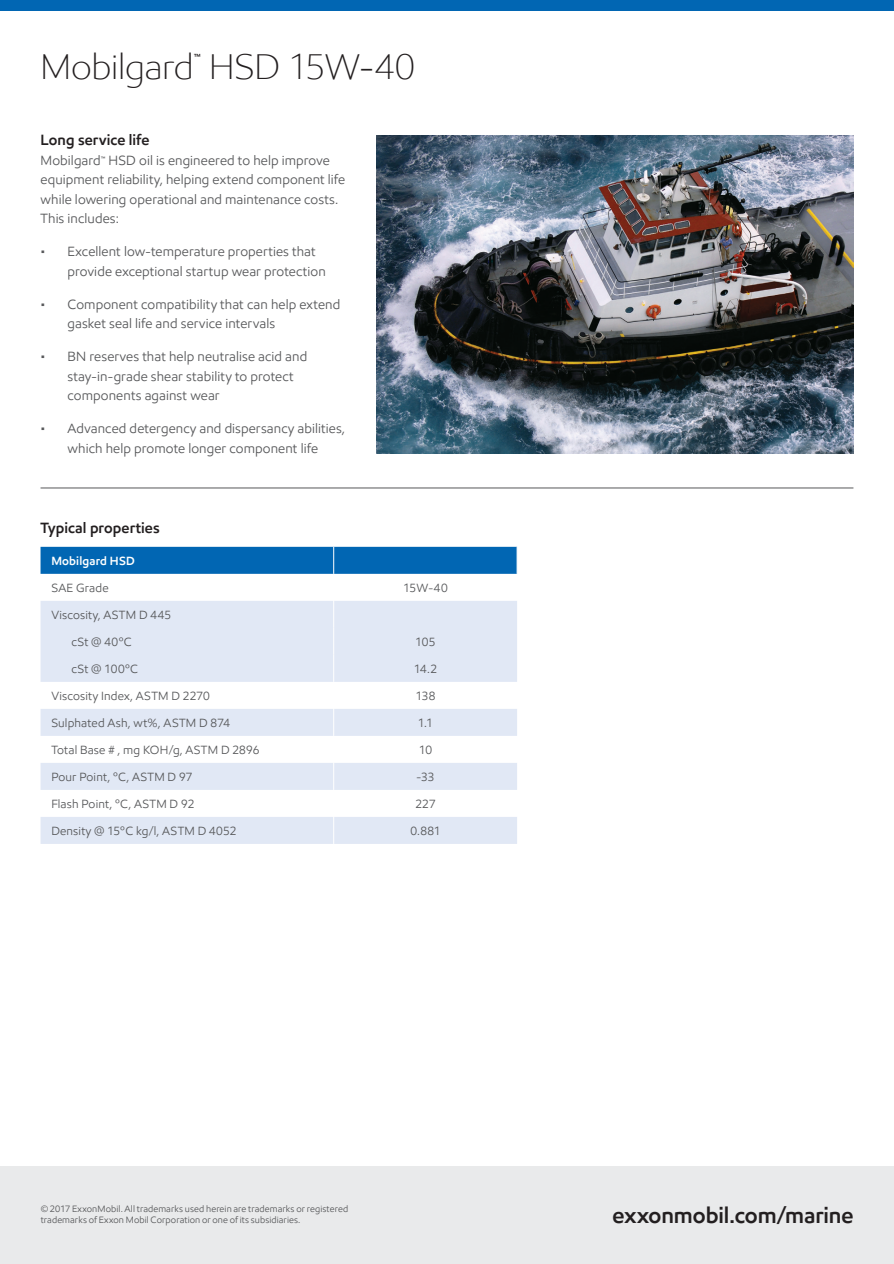
<style>
.page{position:relative;width:894px;height:1264px;background:#fff}
.page>*{position:absolute;margin:0;border:0;box-sizing:border-box;transform-origin:0 0}
.t1{font:300 36px "E Mprint";letter-spacing:-.01em;color:#231f20}
.t2{font:600 22.5px "E Mprint";letter-spacing:-.005em;color:#231f20}
.t3{font:600 15px "E Mprint";letter-spacing:.005em;color:#231f20}
.t4{font:13.5px/19.5px "E Mprint";letter-spacing:.01em;color:#57585a}
.t5{font:12px "E Mprint";letter-spacing:.015em;color:#57585a}
.t6{font:600 12px "E Mprint";letter-spacing:.015em;color:#fff}
.t7{font:9.3px/10.8px "E Mprint";letter-spacing:.01em;color:#57585a}
</style>
<div class="page">
<div style="left:0;top:0;width:893px;height:11px;background:#0166b3"></div>
<div style="left:0;top:1166px;width:893px;height:98px;background:#e9eaeb"></div>
<hr style="left:40px;top:487px;width:813px;height:1px;background:#57585a">
<svg style="left:40px;top:547px;width:477px;height:297px"></svg>
<img style="left:376px;top:135px;width:477px;height:318px">
<h1 class="t1" style="left:40px;top:45px;width:376px">Mobilgard<sup>™</sup> HSD 15W-40</h1>
<p class="t3" style="left:40px;top:131px;width:110px">Long service life</p>
<p class="t4" style="left:40px;top:150px;width:306px">Mobilgard™ HSD oil is engineered to help improve equipment reliability, helping extend component life while lowering operational and maintenance costs.<br>This includes:</p>
<p class="t4" style="left:68px;top:242px;width:259px;text-indent:-27px">• Excellent low-temperature properties that provide exceptional startup wear protection</p>
<p class="t4" style="left:68px;top:294px;width:274px;text-indent:-27px">• Component compatibility that can help extend gasket seal life and service intervals</p>
<p class="t4" style="left:68px;top:347px;width:241px;text-indent:-27px">• BN reserves that help neutralise acid and stay-in-grade shear stability to protect components against wear</p>
<p class="t4" style="left:40px;top:419px;width:306px;text-align:center">• Advanced detergency and dispersancy abilities, which help promote longer component life</p>
<p class="t3" style="left:40px;top:519px;width:121px">Typical properties</p>
<p class="t6" style="left:51px;top:553px;width:85px">Mobilgard HSD</p>
<p class="t5" style="left:51px;top:580px;width:59px">SAE Grade</p>
<p class="t5" style="left:403px;top:580px;width:46px">15W-40</p>
<p class="t5" style="left:51px;top:607px;width:121px">Viscosity, ASTM D 445</p>
<p class="t5" style="left:72px;top:634px;width:61px">cSt @ 40ºC</p>
<p class="t5" style="left:415px;top:634px;width:21px">105</p>
<p class="t5" style="left:72px;top:661px;width:68px">cSt @ 100ºC</p>
<p class="t5" style="left:414px;top:661px;width:25px">14.2</p>
<p class="t5" style="left:51px;top:688px;width:160px">Viscosity Index, ASTM D 2270</p>
<p class="t5" style="left:415px;top:688px;width:21px">138</p>
<p class="t5" style="left:51px;top:715px;width:180px">Sulphated Ash, wt%, ASTM D 874</p>
<p class="t5" style="left:418px;top:715px;width:17px">1.1</p>
<p class="t5" style="left:51px;top:742px;width:209px">Total Base # , mg KOH/g, ASTM D 2896</p>
<p class="t5" style="left:419px;top:742px;width:15px">10</p>
<p class="t5" style="left:51px;top:769px;width:143px">Pour Point, ºC, ASTM D 97</p>
<p class="t5" style="left:416px;top:769px;width:20px">-33</p>
<p class="t5" style="left:51px;top:796px;width:145px">Flash Point, ºC, ASTM D 92</p>
<p class="t5" style="left:415px;top:796px;width:22px">227</p>
<p class="t5" style="left:51px;top:823px;width:187px">Density @ 15ºC kg/l, ASTM D 4052</p>
<p class="t5" style="left:410px;top:823px;width:32px">0.881</p>
<p class="t7" style="left:41px;top:1203px;width:309px">© 2017 ExxonMobil. All trademarks used herein are trademarks or registered trademarks of Exxon Mobil Corporation or one of its subsidiaries.</p>
<h2 class="t2" style="left:612px;top:1202px;width:242px">exxonmobil.com/marine</h2>
</div>
